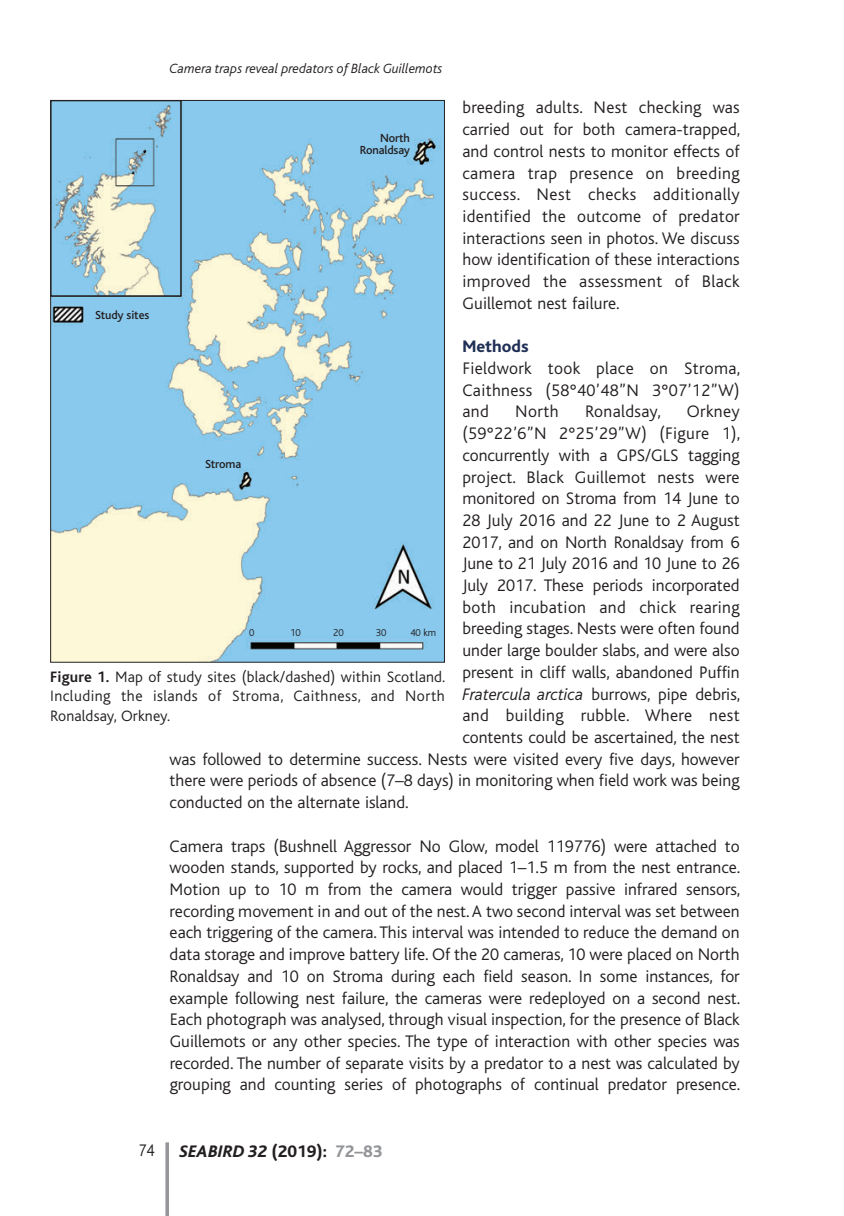
<style>
.page{position:relative;width:844px;height:1216px;background:#fff}
.page>*{position:absolute;margin:0;border:0;box-sizing:border-box;transform-origin:0 0}
.t1{font:300 17.5px/21.7px "Bliss";color:#231f20;text-align:justify}
.t2{font:300 17.5px "Bliss";letter-spacing:.02em;color:#231f20}
.t3{font:italic 800 17.5px "Bliss";color:#231f20}
.t4{font:800 17.5px "Bliss";color:#202f56}
.t5{font:300 17.5px "Bliss";color:#231f20;scale:.9 1}
.t6{font:300 15.75px/19.2px "Bliss";letter-spacing:.03em;color:#231f20;text-align:justify}
.t7{font:italic 300 14px "Bliss";color:#231f20}
.t8{font:500 12.25px/12.2px "Bliss";letter-spacing:-.01em;color:#231f20;text-align:right}
.t9{font:300 10.5px "Bliss";letter-spacing:-.01em;color:#231f20}
.s1{font-style:italic}
.s2{font-weight:700}
.s3{font-style:normal}
.s4{font-style:normal;color:#939598}
</style>
<div class="page">
<svg style="left:165px;top:1142px;width:4px;height:73px"></svg>
<img style="left:52px;top:102px;width:391px;height:558px">
<div style="left:50px;top:100px;width:131px;height:197px;border:1px solid #231f20"></div>
<p class="t7" style="left:169px;top:64px;width:274px">Camera traps reveal predators of Black Guillemots</p>
<p class="t1" style="left:462px;top:98px;width:279px">breeding adults. Nest checking was carried out for both camera-trapped, and control nests to monitor effects of camera trap presence on breeding success. Nest checks additionally identified the outcome of predator interactions seen in photos. We discuss how identification of these interactions improved the assessment of Black Guillemot nest failure.</p>
<p class="t4" style="left:462px;top:341px;width:68px">Methods</p>
<p class="t1" style="left:462px;top:359px;width:279px">Fieldwork took place on Stroma, Caithness (58°40’48”N 3°07’12”W) and</p>
<p class="t8" style="left:360px;top:133px;width:52px">North<br>Ronaldsay</p>
<p class="t8" style="left:95px;top:310px;width:56px">Study sites</p>
<p class="t1" style="left:515px;top:402px;width:45px">North</p>
<p class="t2" style="left:585px;top:406px;width:77px">Ronaldsay,</p>
<p class="t1" style="left:686px;top:402px;width:54px">Orkney</p>
<p class="t2" style="left:462px;top:427px;width:279px">(59°22’6”N 2°25’29”W) (Figure 1),</p>
<p class="t1" style="left:462px;top:446px;width:279px">concurrently with a GPS/GLS tagging</p>
<p class="t1" style="left:462px;top:467px;width:279px">project. Black Guillemot nests were</p>
<p class="t1" style="left:462px;top:489px;width:279px">monitored on Stroma from 14 June to</p>
<p class="t1" style="left:462px;top:511px;width:279px">28 July 2016 and 22 June to 2 August</p>
<p class="t1" style="left:462px;top:532px;width:279px">2017, and on North Ronaldsay from 6</p>
<p class="t1" style="left:462px;top:554px;width:279px">June to 21 July 2016 and 10 June to 26</p>
<p class="t1" style="left:462px;top:576px;width:279px">July 2017. These periods incorporated</p>
<p class="t2" style="left:462px;top:601px;width:279px">both incubation and chick rearing</p>
<p class="t1" style="left:462px;top:619px;width:279px">breeding stages. Nests were often found</p>
<p class="t1" style="left:462px;top:641px;width:279px">under large boulder slabs, and were also</p>
<p class="t1" style="left:462px;top:663px;width:279px">present in cliff walls, abandoned Puffin</p>
<p class="t1" style="left:462px;top:684px;width:279px"><span class="s1">Fratercula arctica</span> burrows, pipe debris,</p>
<p class="t2" style="left:462px;top:709px;width:279px">and building rubble. Where nest</p>
<p class="t1" style="left:462px;top:728px;width:279px">contents could be ascertained, the nest</p>
<p class="t1" style="left:169px;top:749px;width:571px">was followed to determine success. Nests were visited every five days, however</p>
<p class="t1" style="left:169px;top:771px;width:571px">there were periods of absence (7–8 days) in monitoring when field work was being</p>
<p class="t1" style="left:169px;top:793px;width:240px">conducted on the alternate island.</p>
<p class="t1" style="left:169px;top:836px;width:572px">Camera traps (Bushnell Aggressor No Glow, model 119776) were attached to wooden stands, supported by rocks, and placed 1–1.5 m from the nest entrance.<br>Motion up to 10 m from the camera would trigger passive infrared sensors, recording movement in and out of the nest. A two second interval was set between each triggering of the camera. This interval was intended to reduce the demand on data storage and improve battery life. Of the 20 cameras, 10 were placed on North Ronaldsay and 10 on Stroma during each field season. In some instances, for example following nest failure, the cameras were redeployed on a second nest.<br>Each photograph was analysed, through visual inspection, for the presence of Black Guillemots or any other species. The type of interaction with other species was recorded. The number of separate visits by a predator to a nest was calculated by grouping and counting series of photographs of continual predator presence.</p>
<p class="t8" style="left:205px;top:459px;width:38px">Stroma</p>
<p class="t9" style="left:249px;top:628px;width:7px">0</p>
<p class="t9" style="left:290px;top:628px;width:12px">10</p>
<p class="t9" style="left:333px;top:628px;width:12px">20</p>
<p class="t9" style="left:376px;top:628px;width:12px">30</p>
<p class="t9" style="left:410px;top:628px;width:27px">40 km</p>
<p class="t6" style="left:50px;top:669px;width:396px"><span class="s2">Figure 1.</span> Map of study sites (black/dashed) within Scotland.<br>Including the islands of Stroma, Caithness, and North Ronaldsay, Orkney.</p>
<p class="t5" style="left:138px;top:1144px;width:20px">74</p>
<p class="t3" style="left:179px;top:1145px;width:204px">SEABIRD 32 <span class="s3">(2019):</span> <span class="s4">72–83</span></p>
</div>
